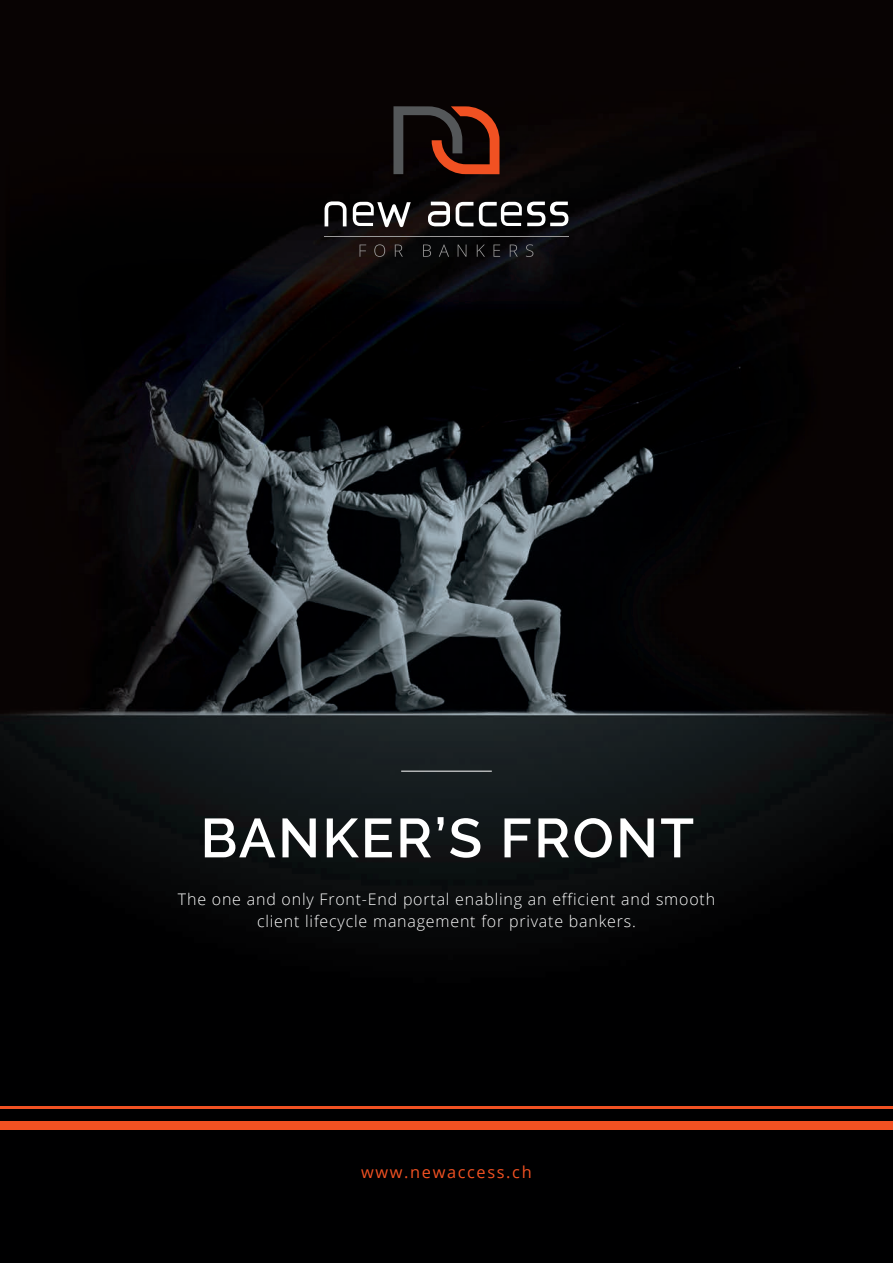
<style>
.page{position:relative;width:893px;height:1263px;background:#fff}
.page>*{position:absolute;margin:0;border:0;box-sizing:border-box;transform-origin:0 0}
.t1{font:600 54.9px "Raleway";letter-spacing:.04em;color:#fff}
.t2{font:16.35px "Open Sans";letter-spacing:.1em;color:#f15122}
.t3{font:300 16.05px/21.8px "Open Sans";letter-spacing:.05em;color:#fff;text-align:center}
</style>
<div class="page">
<img style="left:0;top:0;width:893px;height:1263px">
<hr style="left:0;top:1106px;width:893px;height:3px;background:#f15122">
<div style="left:0;top:1121px;width:893px;height:9px;background:#f15122"></div>
<hr style="left:401px;top:771px;width:91px;height:1px;background:#fff">
<svg style="left:393px;top:106px;width:106px;height:68px;background:#48241a"></svg>
<hr style="left:324px;top:236px;width:245px;height:1px;background:#9a9999">
<svg style="left:360px;top:245px;width:6px;height:12px"></svg>
<svg style="left:374px;top:244px;width:11px;height:13px"></svg>
<svg style="left:395px;top:245px;width:8px;height:12px"></svg>
<svg style="left:423px;top:245px;width:8px;height:12px"></svg>
<svg style="left:439px;top:244px;width:10px;height:13px"></svg>
<svg style="left:458px;top:245px;width:8px;height:12px"></svg>
<svg style="left:477px;top:245px;width:8px;height:12px"></svg>
<svg style="left:493px;top:245px;width:7px;height:12px"></svg>
<svg style="left:510px;top:245px;width:8px;height:12px"></svg>
<svg style="left:526px;top:244px;width:7px;height:13px"></svg>
<svg style="left:456px;top:202px;width:17px;height:24px"></svg>
<svg style="left:428px;top:202px;width:22px;height:24px"></svg>
<svg style="left:325px;top:201px;width:22px;height:25px"></svg>
<svg style="left:479px;top:202px;width:89px;height:24px"></svg>
<svg style="left:353px;top:202px;width:58px;height:25px"></svg>
<p class="t1" style="left:200px;top:806px;width:495px">BANKER’S FRONT</p>
<p class="t3" style="left:178px;top:888px;width:539px">The one and only Front-End portal enabling an efficient and smooth client lifecycle management for private bankers.</p>
<p class="t2" style="left:361px;top:1160px;width:172px">www.newaccess.ch</p>
</div>
